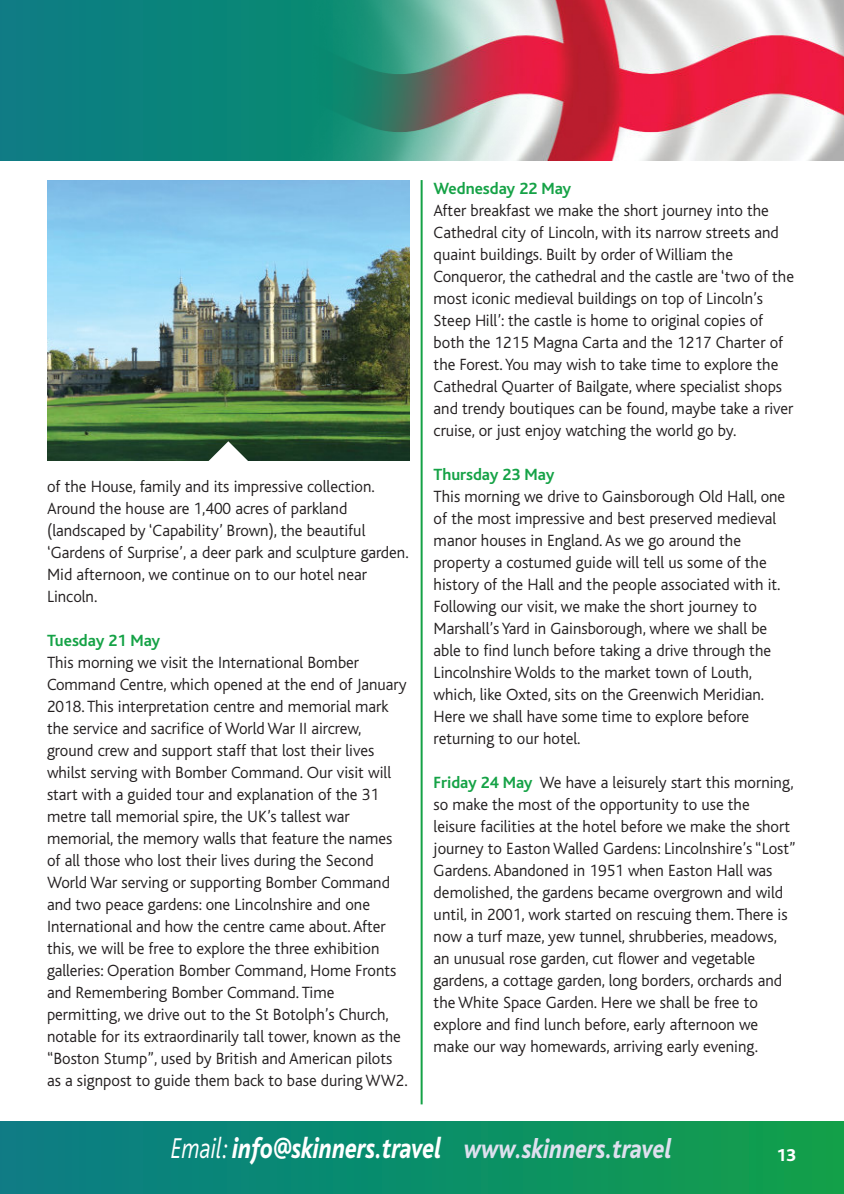
<style>
.page{position:relative;width:844px;height:1194px;background:#fff}
.page>*{position:absolute;margin:0;border:0;box-sizing:border-box;transform-origin:0 0}
.t1{font:italic 800 30px "Bliss";color:#fff;scale:.8 1}
.t2{font:800 18px "Bliss";color:#fff}
.t3{font:300 17px/22px "Bliss";color:#231f20}
.t4{font:700 17px "Bliss";color:#15a246}
.s1{font-weight:700;color:#15a246}
.s2{font-weight:300}
.s3{font-size:28.2px;color:#dee0ee}
</style>
<div class="page">
<div style="left:0;top:0;width:843px;height:160px;background:#0b817e"></div>
<img style="left:249px;top:0;width:594px;height:160px">
<img style="left:47px;top:180px;width:362px;height:280px">
<svg style="left:202px;top:441px;width:52px;height:20px"></svg>
<hr style="left:420px;top:180px;width:2px;height:924px;background:#15a246">
<div style="left:0;top:1121px;width:843px;height:73px;background:linear-gradient(to right,#087c88,#11a049)"></div>
<p class="t3" style="left:47px;top:477px;width:363px">of the House, family and its impressive collection.<br>Around the house are 1,400 acres of parkland (landscaped by ‘Capability’ Brown), the beautiful ‘Gardens of Surprise’, a deer park and sculpture garden.<br>Mid afternoon, we continue on to our hotel near Lincoln.</p>
<p class="t4" style="left:47px;top:635px;width:115px">Tuesday 21 May</p>
<p class="t3" style="left:47px;top:653px;width:362px">This morning we visit the International Bomber Command Centre, which opened at the end of January 2018. This interpretation centre and memorial mark the service and sacrifice of World War II aircrew, ground crew and support staff that lost their lives whilst serving with Bomber Command. Our visit will start with a guided tour and explanation of the 31 metre tall memorial spire, the UK’s tallest war memorial, the memory walls that feature the names of all those who lost their lives during the Second World War serving or supporting Bomber Command and two peace gardens: one Lincolnshire and one International and how the centre came about.After this, we will be free to explore the three exhibition galleries: Operation Bomber Command, Home Fronts and Remembering Bomber Command. Time permitting, we drive out to the St Botolph’s Church, notable for its extraordinarily tall tower, known as the “Boston Stump”, used by British and American pilots as a signpost to guide them back to base during WW2.</p>
<p class="t4" style="left:433px;top:182px;width:139px">Wednesday 22 May</p>
<p class="t3" style="left:433px;top:201px;width:361px">After breakfast we make the short journey into the Cathedral city of Lincoln, with its narrow streets and quaint buildings. Built by order of William the Conqueror, the cathedral and the castle are ‘two of the most iconic medieval buildings on top of Lincoln’s Steep Hill’: the castle is home to original copies of both the 1215 Magna Carta and the 1217 Charter of the Forest.You may wish to take time to explore the Cathedral Quarter of Bailgate, where specialist shops and trendy boutiques can be found, maybe take a river cruise, or just enjoy watching the world go by.</p>
<p class="t4" style="left:433px;top:468px;width:122px">Thursday 23 May</p>
<p class="t3" style="left:433px;top:487px;width:353px">This morning we drive to Gainsborough Old Hall, one of the most impressive and best preserved medieval manor houses in England.As we go around the property a costumed guide will tell us some of the history of the Hall and the people associated with it.<br>Following our visit, we make the short journey to Marshall’s Yard in Gainsborough, where we shall be able to find lunch before taking a drive through the Lincolnshire Wolds to the market town of Louth, which, like Oxted, sits on the Greenwich Meridian.<br>Here we shall have some time to explore before returning to our hotel.</p>
<p class="t3" style="left:433px;top:773px;width:363px"><span class="s1">Friday 24 May</span> We have a leisurely start this morning, so make the most of the opportunity to use the leisure facilities at the hotel before we make the short journey to Easton Walled Gardens: Lincolnshire’s “Lost” Gardens.Abandoned in 1951 when Easton Hall was demolished, the gardens became overgrown and wild until, in 2001, work started on rescuing them. There is now a turf maze, yew tunnel, shrubberies, meadows, an unusual rose garden, cut flower and vegetable gardens, a cottage garden, long borders, orchards and the White Space Garden. Here we shall be free to explore and find lunch before, early afternoon we make our way homewards, arriving early evening.</p>
<h1 class="t1" style="left:171px;top:1138px;width:627px"><span class="s2">Email:</span> info@skinners.travel <span class="s3">www.skinners.travel</span></h1>
<p class="t2" style="left:776px;top:1150px;width:21px">13</p>
</div>
